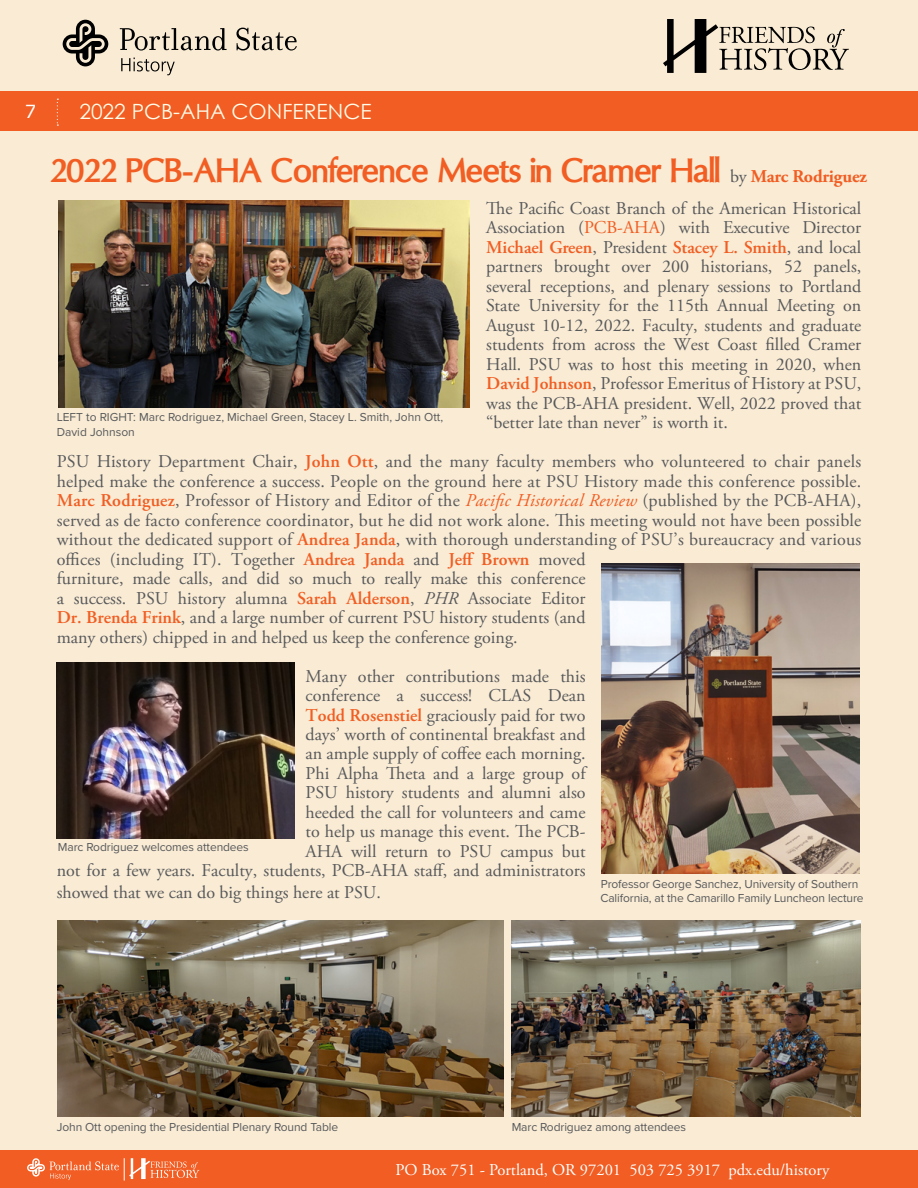
<style>
.page{position:relative;width:918px;height:1188px;background:#f9ebd4}
.page>*{position:absolute;margin:0;border:0;box-sizing:border-box;transform-origin:0 0}
.t1{font:700 34.5px "Oregon LDO";letter-spacing:-.01em;color:#f15d22}
.t2{font:21px "Century Gothic";color:#fffde9}
.t3{font:18px/19.5px "Adobe Garamond Pro";color:#58595b;text-align:justify}
.t4{font:18px "Verdana";color:#fff}
.t5{font:16.5px "Adobe Garamond Pro";color:#fff}
.t6{font:12px/14.4px "Proxima Nova";letter-spacing:-.01em;color:#58595b}
.s1{font-family:"Adobe Garamond Pro";font-weight:400;font-size:18px;color:#58595b}
.s2{font-family:"Adobe Garamond Pro";font-size:18px}
.s3{color:#f15d22}
.s4{font-weight:600;color:#f15d22}
.s5{font-style:italic;color:#f15d22}
.s6{font-style:italic}
</style>
<div class="page">
<div style="left:0;top:1150px;width:918px;height:38px;background:#f15d22"></div>
<svg style="left:27px;top:1158px;width:172px;height:23px"></svg>
<div style="left:0;top:92px;width:918px;height:39px;background:#f15d22"></div>
<svg style="left:57px;top:99px;width:1px;height:27px"></svg>
<svg style="left:663px;top:20px;width:186px;height:53px"></svg>
<svg style="left:121px;top:58px;width:54px;height:17px"></svg>
<svg style="left:236px;top:28px;width:61px;height:23px"></svg>
<svg style="left:120px;top:28px;width:107px;height:23px"></svg>
<svg style="left:63px;top:20px;width:45px;height:46px"></svg>
<img style="left:58px;top:201px;width:412px;height:206px">
<img style="left:57px;top:663px;width:237px;height:176px">
<img style="left:602px;top:564px;width:257px;height:310px">
<img style="left:57px;top:920px;width:446px;height:197px">
<img style="left:512px;top:920px;width:349px;height:197px">
<p class="t4" style="left:25px;top:99px;width:13px">7</p>
<p class="t2" style="left:79px;top:96px;width:294px">2022 PCB-AHA CONFERENCE</p>
<h1 class="t1" style="left:51px;top:151px;width:818px">2022 PCB-AHA Conference Meets in Cramer Hall <span class="s1">by</span> <span class="s2">Marc Rodriguez</span></h1>
<p class="t3" style="left:486px;top:199px;width:377px">The Pacific Coast Branch of the American Historical Association (<span class="s3">PCB-AHA</span>) with Executive Director <span class="s4">Michael Green</span>, President <span class="s4">Stacey L. Smith</span>, and local partners brought over 200 historians, 52 panels, several receptions, and plenary sessions to Portland State University for the 115th Annual Meeting on August 10-12, 2022. Faculty, students and graduate students from across the West Coast filled Cramer Hall. PSU was to host this meeting in 2020, when <span class="s4">David Johnson</span>, Professor Emeritus of History at PSU, was the PCB-AHA president. Well, 2022 proved that “better late than never” is worth it.</p>
<p class="t3" style="left:57px;top:452px;width:806px;text-align:left">PSU History Department Chair, <span class="s4">John Ott</span>, and the many faculty members who volunteered to chair panels helped make the conference a success. People on the ground here at PSU History made this conference possible.<br><span class="s4">Marc Rodriguez</span>, Professor of History and Editor of the <span class="s5">Pacific Historical Review</span> (published by the PCB-AHA), served as de facto conference coordinator, but he did not work alone. This meeting would not have been possible without the dedicated support of <span class="s4">Andrea Janda</span>, with thorough understanding of PSU’s bureaucracy and various offices (including IT). Together <span class="s4">Andrea Janda</span> and <span class="s4">Jeff Brown</span> moved<br>furniture, made calls, and did so much to really make this conference<br>a success. PSU history alumna <span class="s4">Sarah Alderson</span>, <span class="s6">PHR</span> Associate Editor<br><span class="s4">Dr. Brenda Frink</span>, and a large number of current PSU history students (and<br>many others) chipped in and helped us keep the conference going.</p>
<p class="t3" style="left:57px;top:667px;width:530px;text-align:right">Many other contributions made this<br>conference a success! CLAS Dean<br><span class="s4">Todd Rosenstiel</span> graciously paid for two<br>days’ worth of continental breakfast and<br>an ample supply of coffee each morning.<br>Phi Alpha Theta and a large group of<br>PSU history students and alumni also<br>heeded the call for volunteers and came<br>to help us manage this event. The PCB-<br>AHA will return to PSU campus but<br>not for a few years. Faculty, students, PCB-AHA staff, and administrators</p>
<p class="t3" style="left:57px;top:883px;width:326px">showed that we can do big things here at PSU.</p>
<p class="t6" style="left:57px;top:410px;width:388px">LEFT to RIGHT: Marc Rodriguez, Michael Green, Stacey L. Smith, John Ott,<br>David Johnson</p>
<p class="t6" style="left:58px;top:840px;width:192px">Marc Rodriguez welcomes attendees</p>
<p class="t6" style="left:600px;top:876px;width:265px">Professor George Sanchez, University of Southern<br>California, at the Camarillo Family Luncheon lecture</p>
<p class="t6" style="left:57px;top:1119px;width:283px">John Ott opening the Presidential Plenary Round Table</p>
<p class="t6" style="left:512px;top:1119px;width:176px">Marc Rodriguez among attendees</p>
<p class="t5" style="left:395px;top:1160px;width:435px">PO Box 751 - Portland, OR 97201 503 725 3917 pdx.edu/history</p>
</div>
